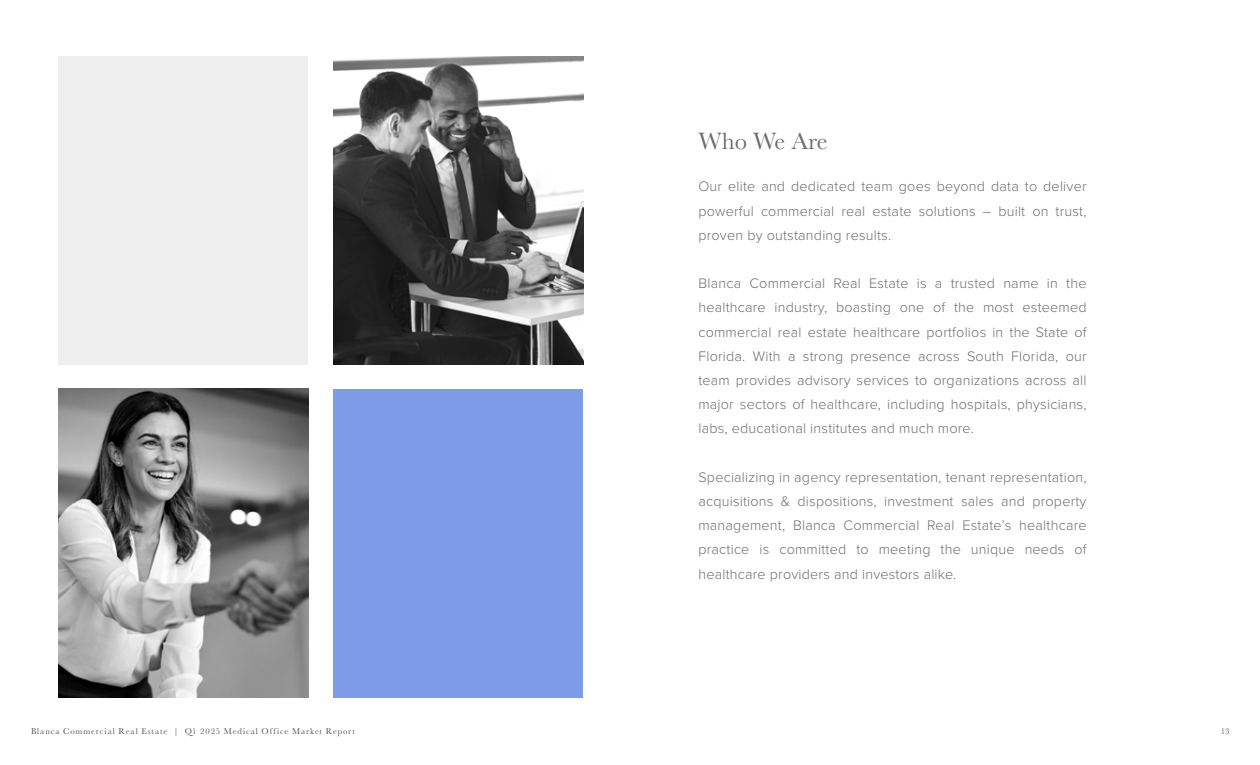
<style>
.page{position:relative;width:1260px;height:765px;background:#fff}
.page>*{position:absolute;margin:0;border:0;box-sizing:border-box;transform-origin:0 0}
.t1{font:24.62px "Baskerville";color:#6d6e71}
.t2{font:300 14.38px/24.2px "Proxima Nova";letter-spacing:.015em;color:#6d6e71;text-align:justify}
.t3{font:8.75px "Baskerville";letter-spacing:.1em;color:#545454}
</style>
<div class="page">
<div style="left:58px;top:56px;width:250px;height:309px;background:#efeff0"></div>
<img style="left:58px;top:389px;width:250px;height:309px">
<img style="left:333px;top:56px;width:250px;height:309px">
<div style="left:333px;top:389px;width:250px;height:309px;background:#7d9be7"></div>
<h1 class="t1" style="left:698px;top:125px;width:131px">Who We Are</h1>
<p class="t2" style="left:698px;top:174px;width:390px">Our elite and dedicated team goes beyond data to deliver powerful commercial real estate solutions – built on trust, proven by outstanding results.</p>
<p class="t2" style="left:698px;top:271px;width:390px">Blanca Commercial Real Estate is a trusted name in the healthcare industry, boasting one of the most esteemed commercial real estate healthcare portfolios in the State of Florida. With a strong presence across South Florida, our team provides advisory services to organizations across all major sectors of healthcare, including hospitals, physicians, labs, educational institutes and much more.</p>
<p class="t2" style="left:698px;top:464px;width:390px">Specializing in agency representation, tenant representation, acquisitions &amp; dispositions, investment sales and property management, Blanca Commercial Real Estate’s healthcare practice is committed to meeting the unique needs of healthcare providers and investors alike.</p>
<p class="t3" style="left:31px;top:726px;width:326px">Blanca Commercial Real Estate | Q1 2025 Medical Office Market Report</p>
<p class="t3" style="left:1221px;top:726px;width:10px">13</p>
</div>
